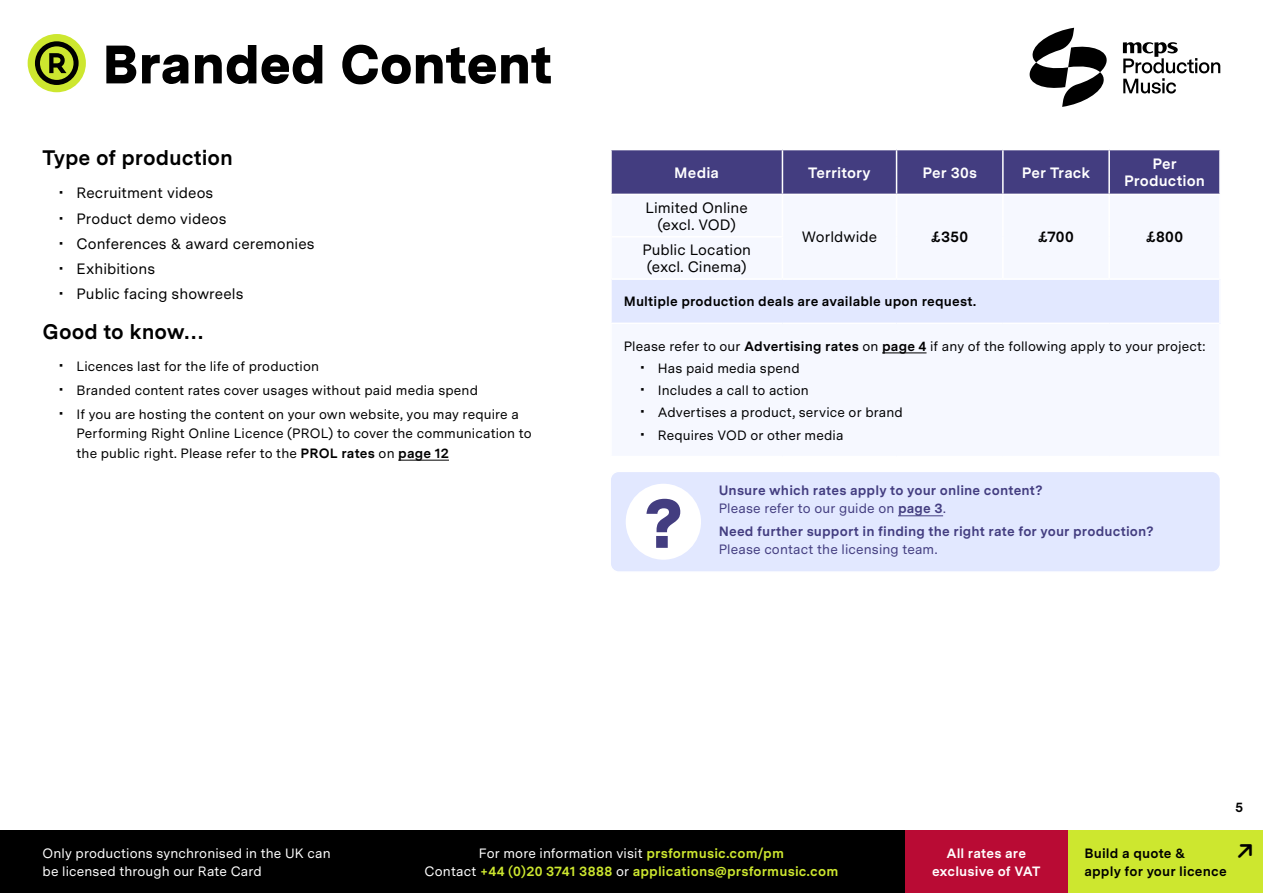
<style>
.page{position:relative;width:1263px;height:893px;background:#fff}
.page>*{position:absolute;margin:0;border:0;box-sizing:border-box;transform-origin:0 0}
.t1{font:900 69px "Messina Sans";color:#433d80}
.t2{font:900 54px "Messina Sans";letter-spacing:-.01em;color:#000}
.t3{font:700 21px "Messina Sans";letter-spacing:-.005em;color:#000}
.t4{font:15px/25.2px "Messina Sans";letter-spacing:.005em;color:#000;text-align:center}
.t5{font:700 15px/16.5px "Messina Sans";letter-spacing:.005em;color:#fff;text-align:center}
.t6{font:700 15px "Messina Sans";letter-spacing:.025em;color:#000}
.t7{font:13.5px/22.2px "Messina Sans";letter-spacing:.01em;color:#000}
.t8{font:700 13.5px/18px "Messina Sans";letter-spacing:.01em;color:#433d80}
.t9{font:700 13.5px/18px "Messina Sans";letter-spacing:.01em;color:#cde72f;text-align:center}
.t10{font:700 13.5px/18px "Messina Sans";letter-spacing:.01em;color:#000}
.t11{font:13.5px/18px "Messina Sans";letter-spacing:.01em;color:#fff}
.t12{font:13.5px "Messina Sans";letter-spacing:.01em;color:#433d80}
.t13{font:700 13.5px/18px "Messina Sans";letter-spacing:.01em;color:#fff;text-align:center}
.s1{font-weight:900}
.s2{font-weight:900;font-size:15px}
.s3{font-weight:700}
.s4{font-weight:400}
.s5{font-weight:400;color:#fff}
</style>
<div class="page">
<div style="left:0;top:831px;width:905px;height:62px;background:#000"></div>
<div style="left:1067px;top:831px;width:196px;height:62px;background:#cde72f"></div>
<div style="left:905px;top:831px;width:162px;height:62px;background:#b90b34"></div>
<svg style="left:1123px;top:42px;width:97px;height:52px"></svg>
<svg style="left:1029px;top:28px;width:78px;height:79px"></svg>
<hr style="left:398px;top:460px;width:51px;height:1px;background:#000">
<div style="left:612px;top:150px;width:607px;height:44px;background:#433d80"></div>
<div style="left:611px;top:279px;width:609px;height:44px;background:#e2e8ff"></div>
<hr style="left:782px;top:150px;width:1px;height:44px;background:#fff">
<hr style="left:896px;top:150px;width:1px;height:44px;background:#fff">
<hr style="left:1002px;top:150px;width:2px;height:44px;background:#fff">
<hr style="left:1108px;top:150px;width:2px;height:44px;background:#fff">
<hr style="left:612px;top:278px;width:170px;height:2px;background:#fff">
<hr style="left:782px;top:278px;width:114px;height:2px;background:#fff">
<hr style="left:896px;top:278px;width:107px;height:2px;background:#fff">
<hr style="left:1003px;top:278px;width:106px;height:2px;background:#fff">
<hr style="left:1109px;top:278px;width:110px;height:2px;background:#fff">
<hr style="left:610px;top:279px;width:2px;height:44px;background:#fff">
<hr style="left:1219px;top:279px;width:2px;height:44px;background:#fff">
<hr style="left:882px;top:353px;width:44px;height:1px;background:#000">
<div style="left:610px;top:471px;width:610px;height:101px;background:#e2e8ff;border-radius:9px"></div>
<div style="left:609px;top:471px;width:612px;height:102px;border:2px solid #fff;border-radius:9px"></div>
<hr style="left:898px;top:515px;width:45px;height:1px;background:#433d80">
<div style="left:626px;top:484px;width:75px;height:76px;background:#fff;border-radius:50%"></div>
<div style="left:28px;top:34px;width:58px;height:58px;background:#cde72f;border-radius:50%"></div>
<svg style="left:35px;top:41px;width:44px;height:44px"></svg>
<h2 class="t2" style="left:102px;top:24px;width:452px">Branded Content</h2>
<h3 class="t3" style="left:43px;top:142px;width:192px">Type of production</h3>
<p class="t4" style="left:60px;top:180px;width:257px;text-align:left"><span class="s1">·</span> Recruitment videos<br><span class="s1">·</span> Product demo videos<br><span class="s1">·</span> Conferences &amp; award ceremonies <span class="s1">·</span> Exhibitions<br><span class="s1">·</span> Public facing showreels</p>
<h3 class="t3" style="left:43px;top:316px;width:164px">Good to know…</h3>
<p class="t7" style="left:60px;top:354px;width:461px;line-height:23.7px"><span class="s2">·</span> Licences last for the life of production<br><span class="s2">·</span> Branded content rates cover usages without paid media spend<br><span class="s2">·</span> If you are hosting the content on your own website, you may require a</p>
<p class="t7" style="left:77px;top:423px;width:457px;line-height:19.5px">Performing Right Online Licence (PROL) to cover the communication to the public right. Please refer to the <span class="s3">PROL rates</span> on <span class="s3">page 12</span></p>
<p class="t5" style="left:674px;top:163px;width:46px">Media</p>
<p class="t5" style="left:808px;top:163px;width:64px">Territory</p>
<p class="t5" style="left:922px;top:163px;width:56px">Per 30s</p>
<p class="t5" style="left:1022px;top:163px;width:70px">Per Track</p>
<p class="t5" style="left:1124px;top:155px;width:82px">Per<br>Production</p>
<p class="t4" style="left:646px;top:199px;width:104px;line-height:16.5px">Limited Online (excl. VOD)</p>
<p class="t4" style="left:802px;top:224px;width:77px">Worldwide</p>
<p class="t6" style="left:931px;top:226px;width:39px">£350</p>
<p class="t6" style="left:1038px;top:226px;width:37px">£700</p>
<p class="t6" style="left:1146px;top:226px;width:38px">£800</p>
<p class="t4" style="left:642px;top:241px;width:110px;line-height:16.5px">Public Location (excl. Cinema)</p>
<p class="t10" style="left:624px;top:292px;width:354px">Multiple production deals are available upon request.</p>
<p class="t7" style="left:641px;top:334px;width:566px;text-indent:-17px">Please refer to our <span class="s3">Advertising rates</span> on <span class="s3">page 4</span> if any of the following apply to your project: <span class="s2">·</span> Has paid media spend<br><span class="s2">·</span> Includes a call to action<br><span class="s2">·</span> Advertises a product, service or brand<br><span class="s2">·</span> Requires VOD or other media</p>
<h1 class="t1" style="left:643px;top:472px;width:42px">?</h1>
<p class="t8" style="left:719px;top:481px;width:326px">Unsure which rates apply to your online content?<br><span class="s4">Please refer to our guide on</span> page 3<span class="s4">.</span></p>
<p class="t8" style="left:719px;top:521px;width:437px">Need further support in finding the right rate for your production?</p>
<p class="t12" style="left:719px;top:539px;width:220px">Please contact the licensing team.</p>
<p class="t10" style="left:1235px;top:797px;width:10px">5</p>
<p class="t9" style="left:425px;top:843px;width:415px"><span class="s5">For more information visit</span> prsformusic.com/pm<br><span class="s5">Contact</span> +44 (0)20 3741 3888 <span class="s5">or</span> applications@prsformusic.com</p>
<p class="t11" style="left:43px;top:844px;width:290px">Only productions synchronised in the UK can be licensed through our Rate Card</p>
<p class="t10" style="left:1084px;top:843px;width:144px">Build a quote &amp;<br>apply for your licence</p>
<p class="t13" style="left:932px;top:843px;width:110px">All rates are exclusive of VAT</p>
</div>
